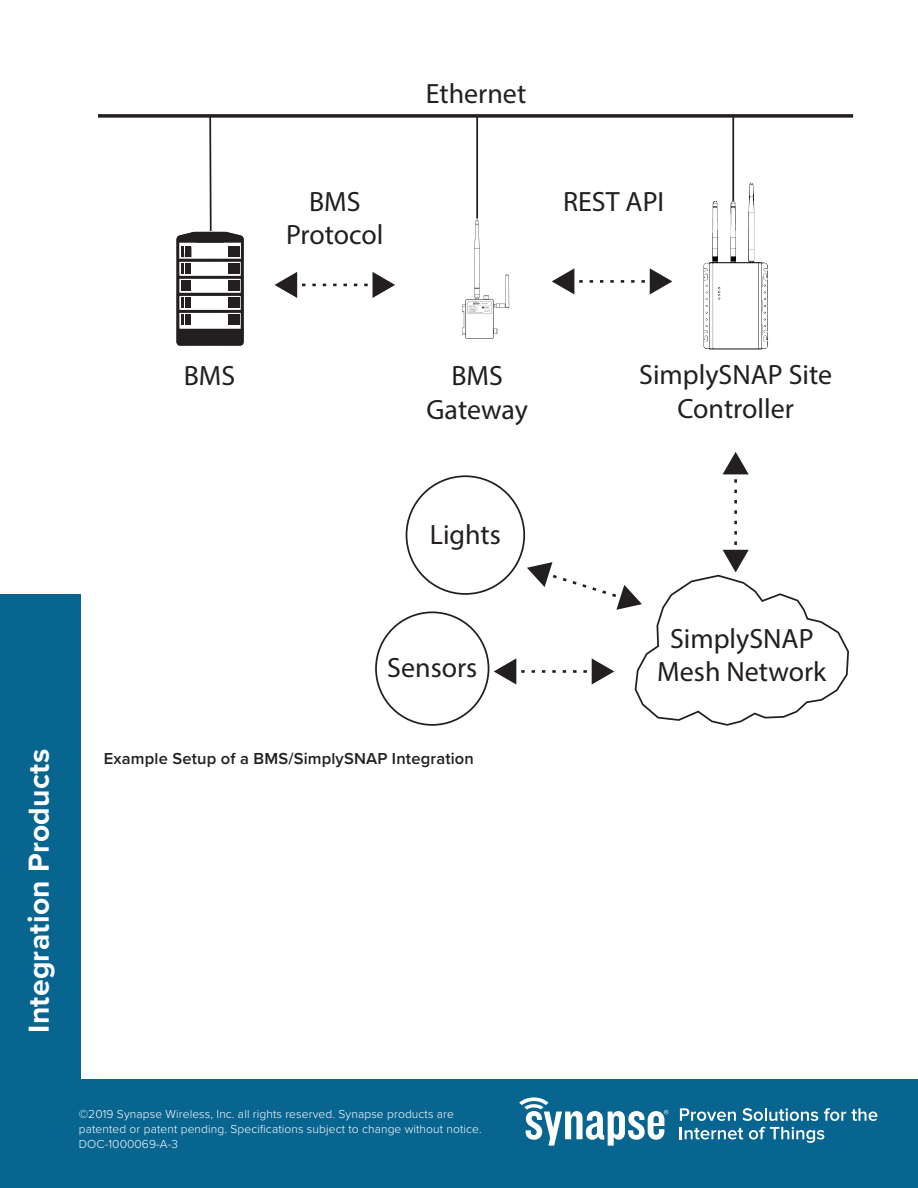
<style>
.page{position:relative;width:918px;height:1188px;background:#fff}
.page>*{position:absolute;margin:0;border:0;box-sizing:border-box;transform-origin:0 0}
.t1{font:700 30px "Proxima Nova";letter-spacing:.01em;color:#fff}
.t2{font:27.9px/33.6px "Myriad Pro";color:#231f20;text-align:center}
.Graphics_Callout{font:600 16.5px "Proxima Nova";letter-spacing:.01em;color:#231f20}
.t3{font:300 12px/15px "Proxima Nova";letter-spacing:.01em;color:#fff}
</style>
<div class="page">
<div style="left:0;top:1079px;width:918px;height:109px;background:#086590"></div>
<svg style="left:519px;top:1097px;width:149px;height:49px"></svg>
<svg style="left:680px;top:1108px;width:56px;height:13px"></svg>
<svg style="left:742px;top:1108px;width:76px;height:13px"></svg>
<svg style="left:824px;top:1108px;width:53px;height:13px"></svg>
<svg style="left:680px;top:1127px;width:63px;height:13px"></svg>
<svg style="left:749px;top:1127px;width:75px;height:16px"></svg>
<div style="left:0;top:594px;width:81px;height:594px;background:#086590"></div>
<svg style="left:98px;top:114px;width:755px;height:4px;background:#3e3a3b"></svg>
<svg style="left:169px;top:114px;width:83px;height:232px"></svg>
<hr style="left:732px;top:116px;width:2px;height:86px;background:#231f20">
<img style="left:703px;top:178px;width:65px;height:172px">
<svg style="left:275px;top:272px;width:120px;height:26px"></svg>
<svg style="left:552px;top:268px;width:120px;height:26px"></svg>
<div style="left:375px;top:611px;width:114px;height:115px;border:2px solid #231f20;border-radius:50%"></div>
<svg style="left:494px;top:452px;width:355px;height:274px"></svg>
<img style="left:462px;top:210px;width:48px;height:129px">
<hr style="left:476px;top:116px;width:2px;height:103px;background:#231f20">
<p class="t2" style="left:426px;top:77px;width:102px">Ethernet</p>
<p class="t2" style="left:286px;top:184px;width:99px">BMS<br>Protocol</p>
<p class="t2" style="left:563px;top:184px;width:103px">REST API</p>
<p class="t2" style="left:184px;top:359px;width:53px">BMS</p>
<p class="t2" style="left:426px;top:359px;width:103px">BMS<br>Gateway</p>
<p class="t2" style="left:639px;top:357px;width:194px">SimplySNAP Site<br>Controller</p>
<p class="t2" style="left:430px;top:517px;width:73px">Lights</p>
<h1 class="t1" style="left:17px;top:1033px;width:285px;rotate:-90deg">Integration Products</h1>
<p class="t2" style="left:387px;top:650px;width:92px">Sensors</p>
<p class="Graphics_Callout" style="left:104px;top:746px;width:371px">Example Setup of a BMS/SimplySNAP Integration</p>
<p class="t3" style="left:79px;top:1105px;width:404px">©2019 Synapse Wireless, Inc. all rights reserved. Synapse products are patented or patent pending. Specifications subject to change without notice.<br>DOC-1000069-A-3</p>
<p class="t2" style="left:657px;top:621px;width:171px">SimplySNAP<br>Mesh Network</p>
</div>
